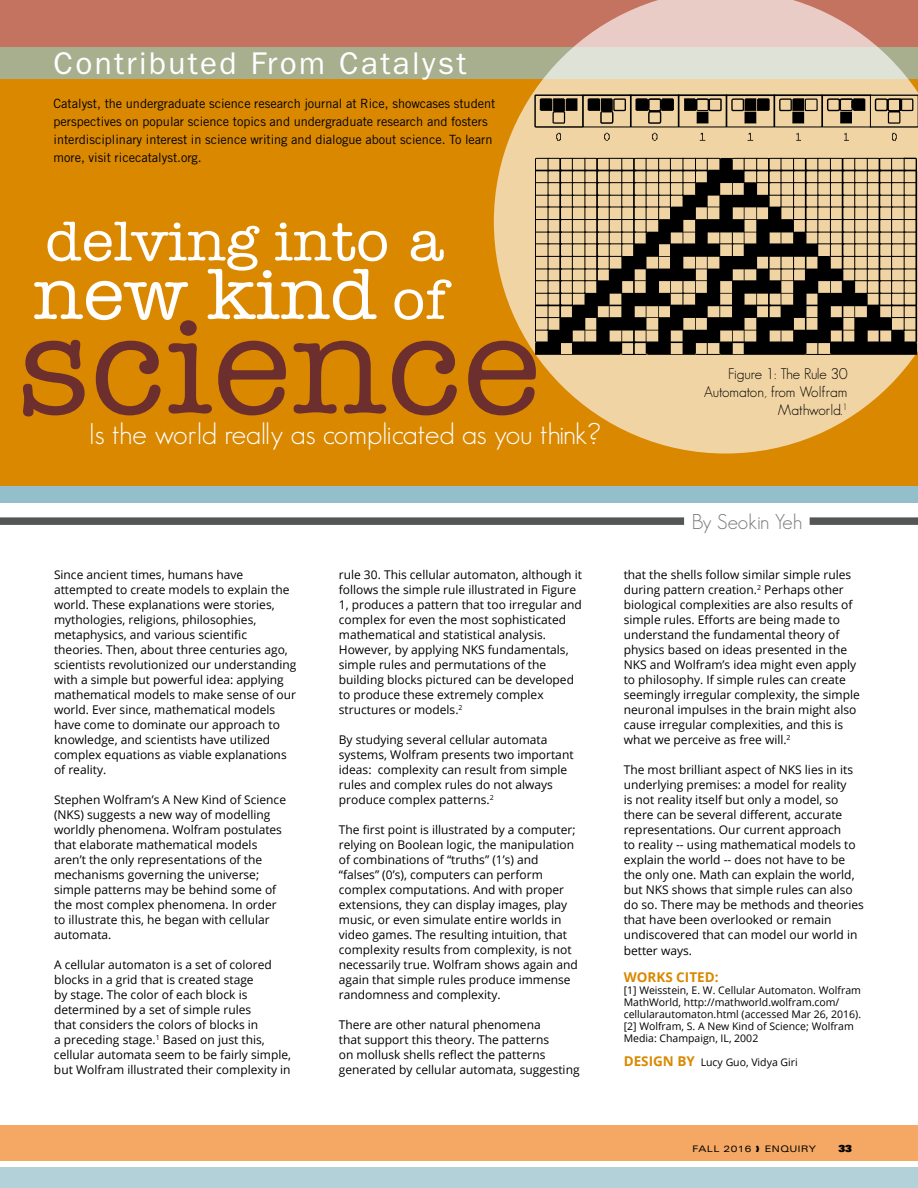
<style>
.page{position:relative;width:918px;height:1188px;background:#fff}
.page>*{position:absolute;margin:0;border:0;box-sizing:border-box;transform-origin:0 0}
.t1{font:139.95px "American Typewriter";color:#6d2f2e;scale:1.07 1}
.t2{font:73.65px "American Typewriter";color:#fff;scale:1.07 1}
.t3{font:57px "American Typewriter";color:#fff;scale:1.07 1}
.t4{font:31.5px "ITC Franklin Gothic Std";letter-spacing:.075em;color:#fff}
.t5{font:300 29.25px "Geosans";color:#fff}
.t6{font:300 21px "Geosans";color:#787878}
.t7{font:300 15px/18px "Geosans";color:#000;text-align:right}
.t8{font:700 13.5px "Open Sans";color:#da8800}
.t9{font:12.75px/18px "Trade Gothic LT Std";letter-spacing:-.005em;color:#000}
.t10{font:12px/15px "Open Sans";color:#000}
.t11{font:10.5px/12px "Open Sans";color:#000}
.t12{font:9.75px "Univers LT Std X Black";color:#000}
.t13{font:expanded 9px "Univers LT Std";letter-spacing:.05em;color:#000}
.s1{font-size:57px}
.s2{font-weight:700;font-size:13.5px;color:#da8800}
</style>
<div class="page">
<div style="left:0;top:0;width:918px;height:489px;background:#da8800"></div>
<div style="left:0;top:487px;width:918px;height:16px;background:#93bfca"></div>
<svg style="left:0;top:517px;width:684px;height:8px;background:#5e5f5f"></svg>
<svg style="left:810px;top:517px;width:108px;height:8px"></svg>
<div style="left:0;top:0;width:918px;height:78px;background:#a7af8f"></div>
<div style="left:0;top:0;width:918px;height:47px;background:#c3735f"></div>
<svg style="left:494px;top:0;width:424px;height:454px"></svg>
<svg style="left:534px;top:92px;width:384px;height:49px;background:#b09a77"></svg>
<svg style="left:534px;top:157px;width:384px;height:199px;background:#8a795d"></svg>
<div style="left:0;top:1168px;width:918px;height:20px;background:#b2d1d9"></div>
<div style="left:0;top:1125px;width:918px;height:36px;background:#f5a863"></div>
<h3 class="t4" style="left:54px;top:45px;width:414px">Contributed From Catalyst</h3>
<p class="t9" style="left:54px;top:94px;width:443px">Catalyst, the undergraduate science research journal at Rice, showcases student perspectives on popular science topics and undergraduate research and fosters interdisciplinary interest in science writing and dialogue about science. To learn more, visit ricecatalyst.org.</p>
<h3 class="t3" style="left:45px;top:198px;width:374px">delving into a</h3>
<h2 class="t2" style="left:33px;top:238px;width:388px">new kind <span class="s1">of</span></h2>
<h1 class="t1" style="left:17px;top:259px;width:492px">science</h1>
<h3 class="t5" style="left:89px;top:418px;width:513px">Is the world really as complicated as you think?</h3>
<p class="t7" style="left:704px;top:365px;width:145px">Figure 1: The Rule 30<br>Automaton, from Wolfram<br>Mathworld.<sup>1</sup></p>
<p class="t10" style="left:54px;top:567px;width:244px">Since ancient times, humans have attempted to create models to explain the world. These explanations were stories, mythologies, religions, philosophies, metaphysics, and various scientific theories. Then, about three centuries ago, scientists revolutionized our understanding with a simple but powerful idea: applying mathematical models to make sense of our world. Ever since, mathematical models have come to dominate our approach to knowledge, and scientists have utilized complex equations as viable explanations of reality.</p>
<p class="t10" style="left:54px;top:792px;width:234px">Stephen Wolfram’s A New Kind of Science (NKS) suggests a new way of modelling worldly phenomena. Wolfram postulates that elaborate mathematical models aren’t the only representations of the mechanisms governing the universe; simple patterns may be behind some of the most complex phenomena. In order to illustrate this, he began with cellular automata.</p>
<p class="t10" style="left:54px;top:957px;width:239px">A cellular automaton is a set of colored blocks in a grid that is created stage<br>by stage. The color of each block is determined by a set of simple rules<br>that considers the colors of blocks in<br>a preceding stage.<sup>1</sup> Based on just this, cellular automata seem to be fairly simple, but Wolfram illustrated their complexity in</p>
<p class="t10" style="left:339px;top:567px;width:245px">rule 30. This cellular automaton, although it follows the simple rule illustrated in Figure 1, produces a pattern that too irregular and complex for even the most sophisticated mathematical and statistical analysis.<br>However, by applying NKS fundamentals, simple rules and permutations of the building blocks pictured can be developed to produce these extremely complex structures or models.<sup>2</sup></p>
<p class="t10" style="left:339px;top:732px;width:236px">By studying several cellular automata systems, Wolfram presents two important ideas: complexity can result from simple rules and complex rules do not always produce complex patterns.<sup>2</sup></p>
<p class="t10" style="left:339px;top:822px;width:241px">The first point is illustrated by a computer; relying on Boolean logic, the manipulation of combinations of “truths” (1’s) and “falses” (0’s), computers can perform complex computations. And with proper extensions, they can display images, play music, or even simulate entire worlds in video games. The resulting intuition, that complexity results from complexity, is not necessarily true. Wolfram shows again and again that simple rules produce immense randomness and complexity.</p>
<p class="t10" style="left:339px;top:1017px;width:242px">There are other natural phenomena<br>that support this theory. The patterns<br>on mollusk shells reflect the patterns generated by cellular automata, suggesting</p>
<h3 class="t6" style="left:692px;top:510px;width:112px">By Seokin Yeh</h3>
<p class="t10" style="left:624px;top:567px;width:238px">that the shells follow similar simple rules during pattern creation.<sup>2</sup> Perhaps other biological complexities are also results of simple rules. Efforts are being made to understand the fundamental theory of physics based on ideas presented in the NKS and Wolfram’s idea might even apply to philosophy. If simple rules can create seemingly irregular complexity, the simple neuronal impulses in the brain might also cause irregular complexities, and this is what we perceive as free will.<sup>2</sup></p>
<p class="t10" style="left:624px;top:762px;width:242px">The most brilliant aspect of NKS lies in its underlying premises: a model for reality<br>is not reality itself but only a model, so there can be several different, accurate representations. Our current approach<br>to reality -- using mathematical models to explain the world -- does not have to be the only one. Math can explain the world, but NKS shows that simple rules can also do so. There may be methods and theories that have been overlooked or remain undiscovered that can model our world in</p>
<p class="t10" style="left:624px;top:943px;width:70px">better ways.</p>
<p class="t8" style="left:624px;top:968px;width:96px">WORKS CITED:</p>
<p class="t11" style="left:624px;top:984px;width:239px">[1] Weisstein, E. W. Cellular Automaton. Wolfram MathWorld, http://mathworld.wolfram.com/ cellularautomaton.html (accessed Mar 26, 2016). [2] Wolfram, S. A New Kind of Science; Wolfram Media: Champaign, IL, 2002</p>
<p class="t11" style="left:624px;top:1056px;width:176px"><span class="s2">DESIGN BY</span> Lucy Guo, Vidya Giri</p>
<p class="t13" style="left:693px;top:1143px;width:125px">FALL 2016 ❱ ENQUIRY</p>
<p class="t12" style="left:839px;top:1142px;width:15px">33</p>
</div>
